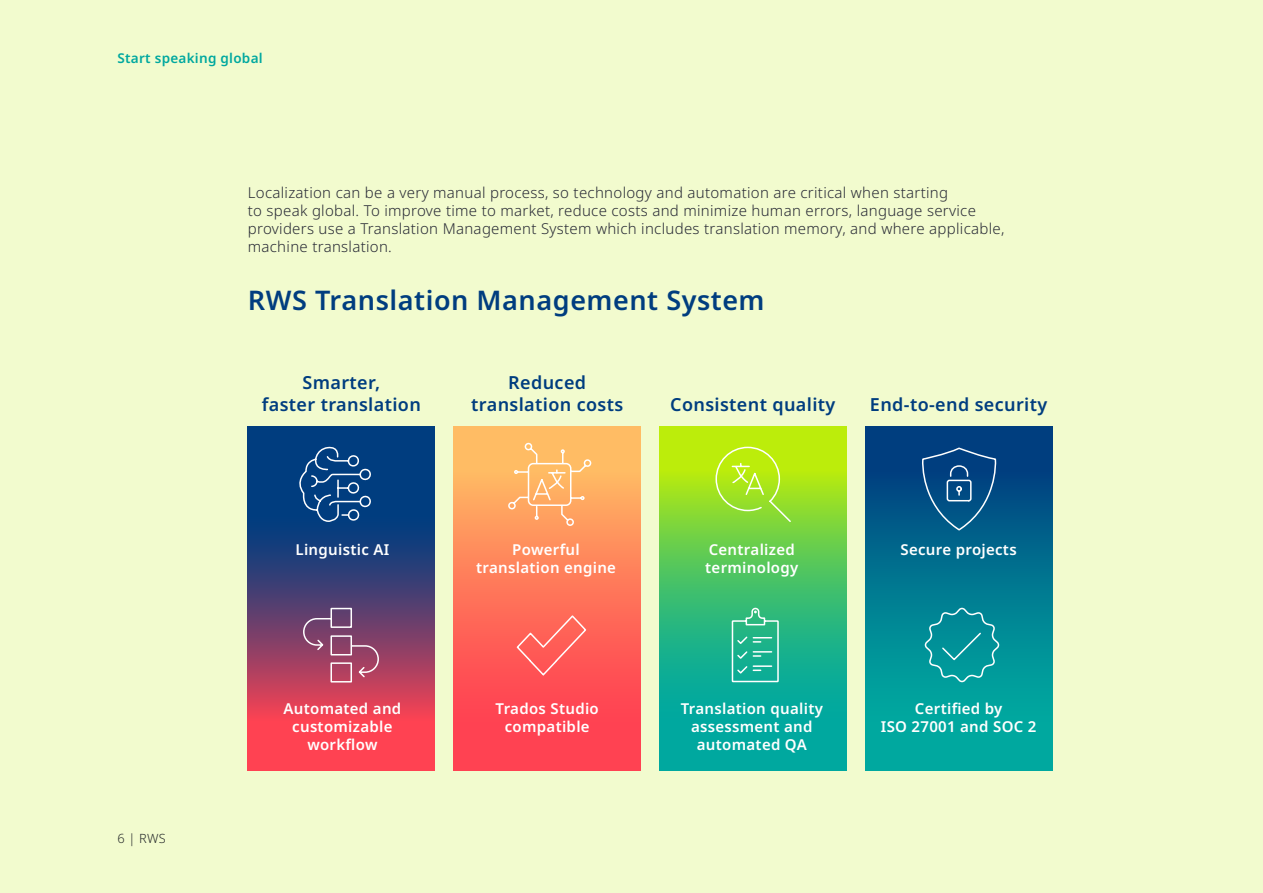
<style>
.page{position:relative;width:1263px;height:893px;background:#f2fbce}
.page>*{position:absolute;margin:0;border:0;box-sizing:border-box;transform-origin:0 0}
.t1{font:600 27px "Noto Sans";letter-spacing:.02em;color:#003d7f}
.t2{font:600 18px/21.6px "Noto Sans";letter-spacing:.02em;color:#003d7f;text-align:center}
.t3{font:300 15px/18px "Noto Sans";letter-spacing:.02em;color:#292b36}
.t4{font:600 15px/18px "Noto Sans";letter-spacing:.02em;color:#fff;text-align:center}
.t5{font:600 13.5px "Noto Sans";letter-spacing:.02em;color:#00a89f}
.t6{font:300 12.75px "Noto Sans";color:#292b36}
</style>
<div class="page">
<svg style="left:248px;top:426px;width:187px;height:344px;background:#6c3f6b"></svg>
<svg style="left:454px;top:426px;width:187px;height:344px;background:#ff7359"></svg>
<svg style="left:659px;top:426px;width:187px;height:344px;background:#45c168"></svg>
<svg style="left:865px;top:426px;width:187px;height:344px;background:#007d92"></svg>
<svg style="left:294px;top:446px;width:77px;height:77px;background:#20558e"></svg>
<svg style="left:302px;top:607px;width:78px;height:76px;background:#955175"></svg>
<svg style="left:507px;top:442px;width:85px;height:85px;background:#ffb871"></svg>
<svg style="left:919px;top:426px;width:78px;height:106px;background:#11548a"></svg>
<svg style="left:715px;top:446px;width:77px;height:77px;background:#ade62e"></svg>
<svg style="left:731px;top:607px;width:48px;height:76px;background:#40be9a"></svg>
<svg style="left:923px;top:608px;width:78px;height:76px;background:#13999f"></svg>
<svg style="left:515px;top:614px;width:73px;height:64px;background:#ff6660"></svg>
<p class="t5" style="left:117px;top:49px;width:147px">Start speaking global</p>
<p class="t3" style="left:248px;top:184px;width:758px">Localization can be a very manual process, so technology and automation are critical when starting<br>to speak global. To improve time to market, reduce costs and minimize human errors, language service providers use a Translation Management System which includes translation memory, and where applicable, machine translation.</p>
<h1 class="t1" style="left:248px;top:282px;width:518px">RWS Translation Management System</h1>
<p class="t6" style="left:117px;top:829px;width:50px">6 | RWS</p>
<p class="t2" style="left:262px;top:372px;width:161px">Smarter,<br>faster translation</p>
<p class="t2" style="left:471px;top:372px;width:154px">Reduced translation costs</p>
<p class="t2" style="left:670px;top:394px;width:167px">Consistent quality</p>
<p class="t2" style="left:870px;top:394px;width:179px">End-to-end security</p>
<p class="t4" style="left:295px;top:541px;width:95px">Linguistic AI</p>
<p class="t4" style="left:283px;top:700px;width:119px">Automated and customizable workflow</p>
<p class="t4" style="left:476px;top:541px;width:141px">Powerful translation engine</p>
<p class="t4" style="left:496px;top:700px;width:105px">Trados Studio compatible</p>
<p class="t4" style="left:705px;top:541px;width:95px;text-align:left">Centralized terminology</p>
<p class="t4" style="left:681px;top:700px;width:144px">Translation quality assessment and automated QA</p>
<p class="t4" style="left:900px;top:541px;width:118px">Secure projects</p>
<p class="t4" style="left:881px;top:700px;width:157px">Certified by<br>ISO 27001 and SOC 2</p>
</div>
